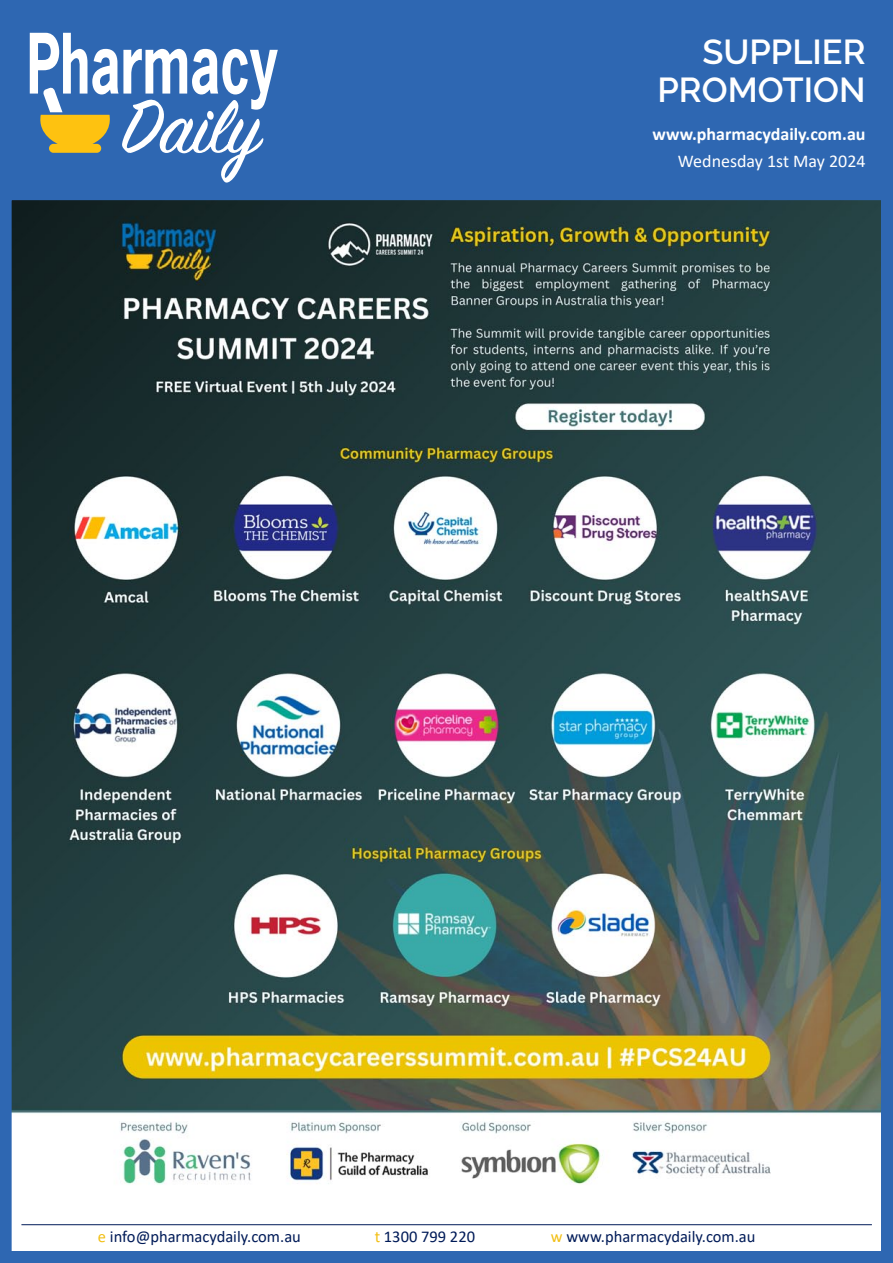
<style>
.page{position:relative;width:893px;height:1263px;background:#fff}
.page>*{position:absolute;margin:0;border:0;box-sizing:border-box;transform-origin:0 0}
.t1{font:600 34.5px/37.5px "Raleway";color:#fff;text-align:right}
.t2{font:700 18px "Calibri";color:#fff}
.t3{font:18px "Calibri";color:#fff}
.t4{font:16.5px "Calibri";color:#001b58}
.s1{color:#f2bf14}
</style>
<div class="page">
<img style="left:13px;top:201px;width:867px;height:984px">
<div style="left:0;top:0;width:893px;height:197px;background:#2e67b2"></div>
<svg style="left:30px;top:33px;width:248px;height:150px"></svg>
<div style="left:0;top:188px;width:893px;height:1075px;border:12px solid #2e67b2"></div>
<hr style="left:21px;top:1224px;width:851px;height:1px;background:#001b58">
<h1 class="t1" style="left:657px;top:34px;width:210px">SUPPLIER<br>PROMOTION</h1>
<p class="t2" style="left:653px;top:121px;width:214px">www.pharmacydaily.com.au</p>
<p class="t3" style="left:678px;top:148px;width:189px">Wednesday 1st May 2024</p>
<p class="t4" style="left:98px;top:1225px;width:204px"><span class="s1">e</span> info@pharmacydaily.com.au</p>
<p class="t4" style="left:375px;top:1225px;width:102px"><span class="s1">t</span> 1300 799 220</p>
<p class="t4" style="left:551px;top:1225px;width:206px"><span class="s1">w</span> www.pharmacydaily.com.au</p>
</div>
